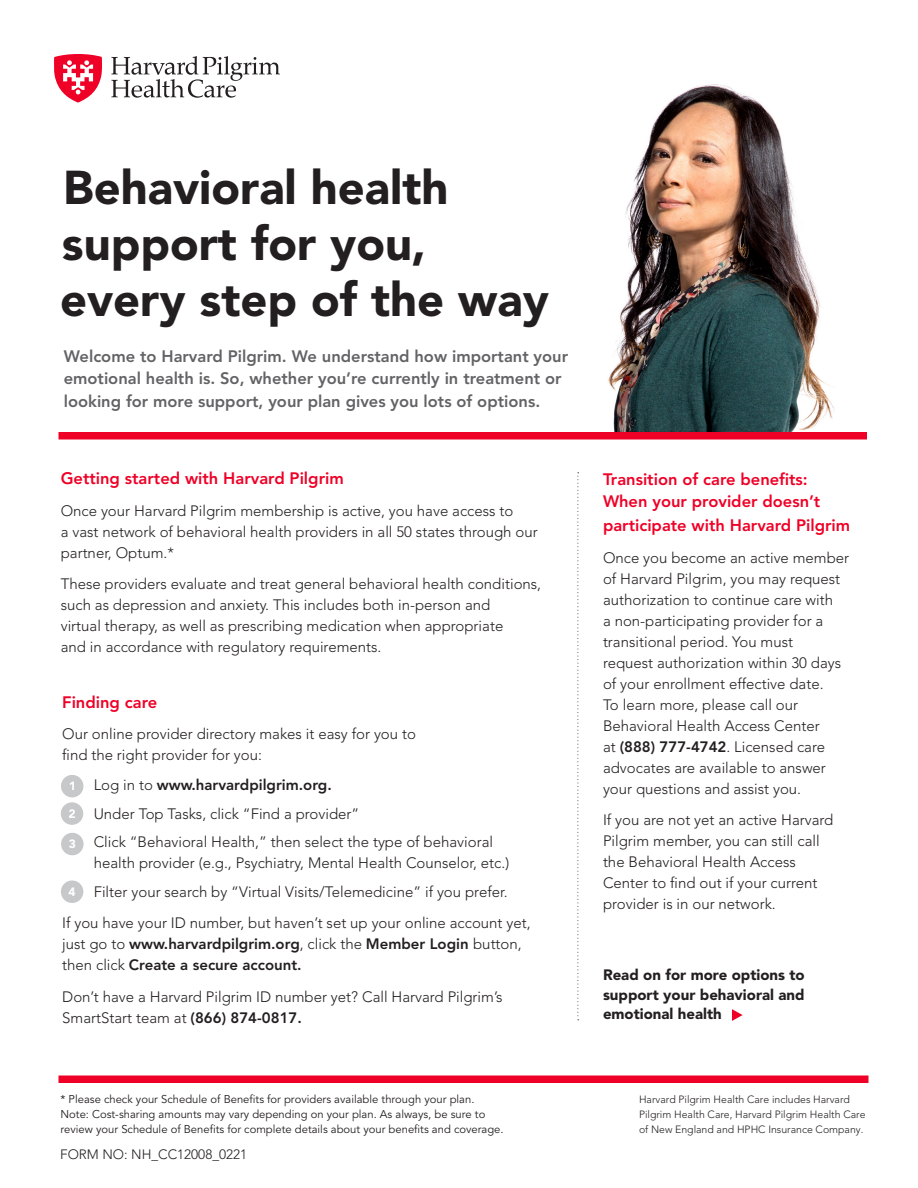
<style>
.page{position:relative;width:918px;height:1188px;background:#fff}
.page>*{position:absolute;margin:0;border:0;box-sizing:border-box;transform-origin:0 0}
.t1{font:900 47.1px/56.4px "Avenir LT Std";color:#231f20}
.t2{font:800 16.5px/22.5px "Avenir LT Std";color:#636366}
.t3{font:800 16.5px/22.5px "Avenir LT Std";color:#ef0027}
.t4{font:300 15px/21px "Avenir LT Std";color:#231f20}
.t5{font:900 15px/19.5px "Avenir LT Std";color:#231f20;text-align:justify}
.t6{font:300 13.5px "Avenir LT Std";color:#231f20}
.t7{font:900 12px "Avenir LT Std";color:#fff}
.t8{font:11.25px/15px "Avenir LT Std";color:#231f20}
.t9{font:300 10.5px/15px "Avenir LT Std";color:#231f20}
.s1{font-weight:800}
</style>
<div class="page">
<img style="left:608px;top:84px;width:227px;height:348px">
<div style="left:58px;top:1076px;width:810px;height:7px;background:#ef0027"></div>
<div style="left:58px;top:432px;width:809px;height:8px;background:#ef0027"></div>
<svg style="left:577px;top:472px;width:2px;height:548px"></svg>
<div style="left:61px;top:775px;width:22px;height:22px;background:#c7c8ca;border-radius:50%"></div>
<svg style="left:70px;top:782px;width:4px;height:8px"></svg>
<div style="left:61px;top:802px;width:22px;height:23px;background:#c7c8ca;border-radius:50%"></div>
<svg style="left:69px;top:809px;width:6px;height:9px"></svg>
<div style="left:61px;top:833px;width:23px;height:22px;background:#c7c8ca;border-radius:50%"></div>
<div style="left:61px;top:880px;width:22px;height:23px;background:#c7c8ca;border-radius:50%"></div>
<svg style="left:732px;top:1009px;width:11px;height:12px"></svg>
<svg style="left:54px;top:54px;width:48px;height:49px"></svg>
<svg style="left:111px;top:56px;width:169px;height:42px"></svg>
<h1 class="t1" style="left:60px;top:159px;width:490px">Behavioral health support for you, every step of the way</h1>
<p class="t2" style="left:64px;top:345px;width:506px">Welcome to Harvard Pilgrim. We understand how important your emotional health is. So, whether you’re currently in treatment or looking for more support, your plan gives you lots of options.</p>
<p class="t3" style="left:61px;top:467px;width:285px">Getting started with Harvard Pilgrim</p>
<p class="t4" style="left:61px;top:500px;width:478px">Once your Harvard Pilgrim membership is active, you have access to<br>a vast network of behavioral health providers in all 50 states through our partner, Optum.*</p>
<p class="t4" style="left:61px;top:574px;width:482px">These providers evaluate and treat general behavioral health conditions, such as depression and anxiety. This includes both in-person and<br>virtual therapy, as well as prescribing medication when appropriate<br>and in accordance with regulatory requirements.</p>
<p class="t3" style="left:62px;top:691px;width:97px">Finding care</p>
<p class="t4" style="left:62px;top:723px;width:355px">Our online provider directory makes it easy for you to find the right provider for you:</p>
<p class="t4" style="left:94px;top:771px;width:401px;line-height:28.5px">Log in to <span class="s1">www.harvardpilgrim.org.<br></span>Under Top Tasks, click “Find a provider”<br>Click “Behavioral Health,” then select the type of behavioral</p>
<p class="t4" style="left:94px;top:849px;width:417px;line-height:28.5px">health provider (e.g., Psychiatry, Mental Health Counselor, etc.)<br>Filter your search by “Virtual Visits/Telemedicine” if you prefer.</p>
<p class="t4" style="left:62px;top:912px;width:470px">If you have your ID number, but haven’t set up your online account yet, just go to <span class="s1">www.harvardpilgrim.org</span>, click the <span class="s1">Member Login</span> button, then click <span class="s1">Create a secure account.</span></p>
<p class="t4" style="left:62px;top:986px;width:442px">Don’t have a Harvard Pilgrim ID number yet? Call Harvard Pilgrim’s<br>SmartStart team at <span class="s1">(866) 874-0817.</span></p>
<p class="t7" style="left:69px;top:836px;width:9px">3</p>
<p class="t7" style="left:69px;top:884px;width:9px">4</p>
<p class="t8" style="left:61px;top:1092px;width:445px">* Please check your Schedule of Benefits for providers available through your plan.<br>Note: Cost-sharing amounts may vary depending on your plan. As always, be sure to review your Schedule of Benefits for complete details about your benefits and coverage.</p>
<p class="t6" style="left:60px;top:1147px;width:189px">FORM NO: NH_CC12008_0221</p>
<p class="t3" style="left:603px;top:468px;width:219px">Transition of care benefits:<br>When your provider doesn’t</p>
<p class="t3" style="left:603px;top:514px;width:249px">participate with Harvard Pilgrim</p>
<p class="t4" style="left:603px;top:547px;width:248px">Once you become an active member of Harvard Pilgrim, you may request authorization to continue care with<br>a non-participating provider for a transitional period. You must<br>request authorization within 30 days of your enrollment effective date.<br>To learn more, please call our Behavioral Health Access Center<br>at <span class="s1">(888) 777-4742</span>. Licensed care advocates are available to answer your questions and assist you.</p>
<p class="t4" style="left:603px;top:810px;width:232px">If you are not yet an active Harvard<br>Pilgrim member, you can still call the Behavioral Health Access<br>Center to find out if your current provider is in our network.</p>
<p class="t5" style="left:603px;top:965px;width:203px">Read on for more options to support your behavioral and emotional health</p>
<p class="t9" style="left:639px;top:1092px;width:228px">Harvard Pilgrim Health Care includes Harvard<br>Pilgrim Health Care, Harvard Pilgrim Health Care of New England and HPHC Insurance Company.</p>
</div>
